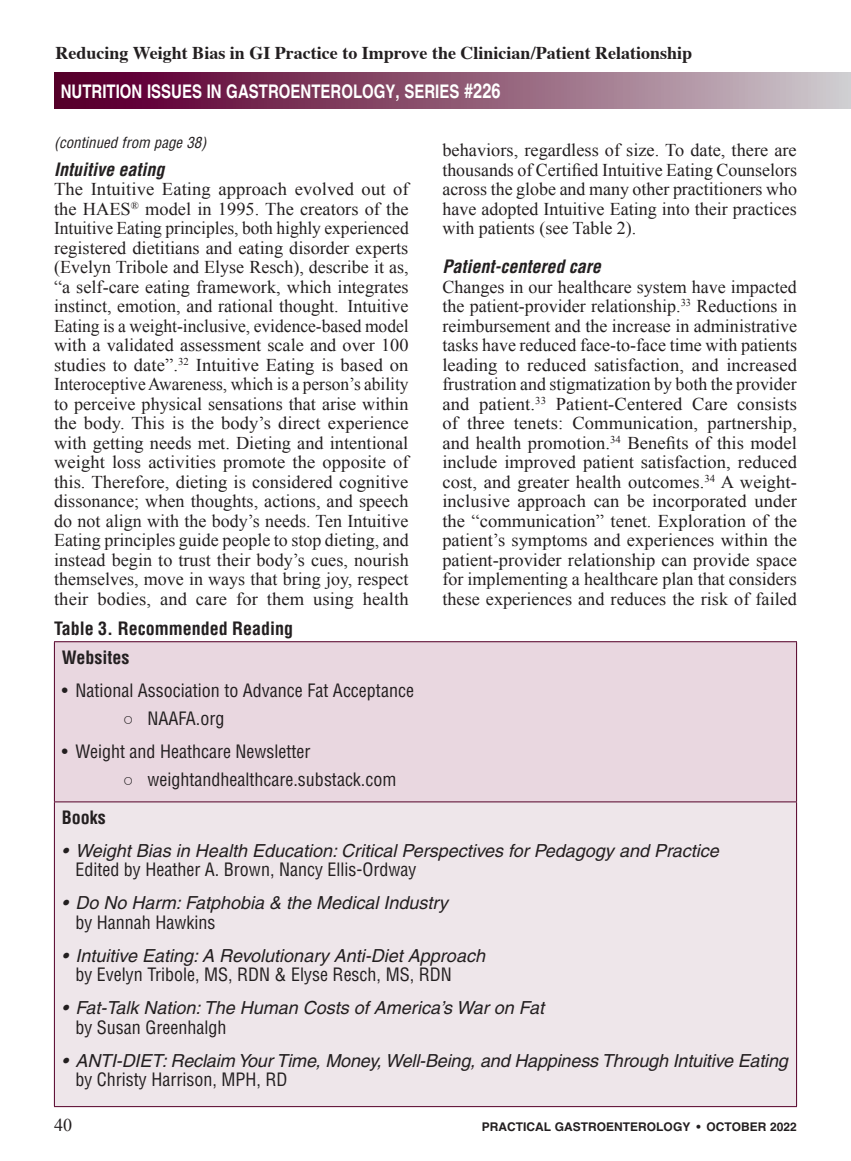
<style>
.page{position:relative;width:851px;height:1161px;background:#fff}
.page>*{position:absolute;margin:0;border:0;box-sizing:border-box;transform-origin:0 0}
.t1{font:700 18.75px "Helvetica";color:#fff;scale:.8 1}
.A_Body_Copy-1st_P{font:18px/19.5px "Times New Roman";color:#231f20;text-align:justify}
.t2{font:italic 18px/19.5px "Helvetica";color:#231f20}
.t3{font:condensed 18px "Helvetica";color:#231f20}
.t4{font:700 18px "Times";color:#231f20}
.A_table_header{font:700 condensed 18px "Helvetica";color:#231f20}
.Adrien_Subhead_Itali{font:italic 700 condensed 18px "Helvetica";color:#231f20}
.t5{font:italic condensed 15px "Helvetica";color:#231f20}
.t6{font:700 12px "Helvetica";color:#231f20}
.s1{font-size:20.7px}
.s2{font-family:"Times New Roman";font-stretch:normal}
.s3{font-style:normal;font-stretch:condensed}
</style>
<div class="page">
<div style="left:54px;top:73px;width:796px;height:36px;background:linear-gradient(to right,#540023,#ccc6c9)"></div>
<div style="left:54px;top:642px;width:742px;height:160px;background:#e9d7e0"></div>
<div style="left:54px;top:802px;width:742px;height:305px;background:#eee6ea"></div>
<hr style="left:54px;top:641px;width:742px;height:1px;background:#540028">
<hr style="left:54px;top:642px;width:1px;height:160px;background:#540028">
<hr style="left:796px;top:642px;width:1px;height:160px;background:#540028">
<hr style="left:54px;top:802px;width:742px;height:1px;background:#540028">
<hr style="left:54px;top:802px;width:1px;height:304px;background:#540028">
<hr style="left:796px;top:802px;width:1px;height:304px;background:#540028">
<hr style="left:54px;top:1106px;width:742px;height:1px;background:#540028">
<p class="t4" style="left:56px;top:35px;width:638px">Reducing Weight Bias in GI Practice to Improve the Clinician/Patient Relationship</p>
<p class="t1" style="left:61px;top:79px;width:551px">NUTRITION ISSUES IN GASTROENTEROLOGY, SERIES <span class="s1">#226</span></p>
<p class="t5" style="left:54px;top:133px;width:154px">(continued from page 38)</p>
<p class="A_Body_Copy-1st_P" style="left:442px;top:140px;width:356px">behaviors, regardless of size. To date, there are thousands of Certified Intuitive Eating Counselors across the globe and many other practitioners who have adopted Intuitive Eating into their practices with patients (see Table 2).</p>
<p class="Adrien_Subhead_Itali" style="left:442px;top:255px;width:160px">Patient-centered care</p>
<p class="A_Body_Copy-1st_P" style="left:442px;top:276px;width:356px">Changes in our healthcare system have impacted the patient-provider relationship.<sup>33</sup> Reductions in reimbursement and the increase in administrative tasks have reduced face-to-face time with patients leading to reduced satisfaction, and increased frustration and stigmatization by both the provider and patient.<sup>33</sup> Patient-Centered Care consists of three tenets: Communication, partnership, and health promotion.<sup>34</sup> Benefits of this model include improved patient satisfaction, reduced cost, and greater health outcomes.<sup>34</sup> A weight&shy;inclusive approach can be incorporated under the “communication” tenet. Exploration of the patient’s symptoms and experiences within the patient-provider relationship can provide space for implementing a healthcare plan that considers these experiences and reduces the risk of failed</p>
<p class="Adrien_Subhead_Itali" style="left:54px;top:158px;width:112px">Intuitive eating</p>
<p class="A_Body_Copy-1st_P" style="left:54px;top:179px;width:356px">The Intuitive Eating approach evolved out of the HAES<sup>®</sup> model in 1995. The creators of the Intuitive Eating principles, both highly experienced registered dietitians and eating disorder experts (Evelyn Tribole and Elyse Resch), describe it as, “a self-care eating framework, which integrates instinct, emotion, and rational thought. Intuitive Eating is a weight-inclusive, evidence-based model with a validated assessment scale and over 100 studies to date”.<sup>32</sup> Intuitive Eating is based on Interoceptive Awareness, which is a person’s ability to perceive physical sensations that arise within the body. This is the body’s direct experience with getting needs met. Dieting and intentional weight loss activities promote the opposite of this. Therefore, dieting is considered cognitive dissonance; when thoughts, actions, and speech do not align with the body’s needs. Ten Intuitive Eating principles guide people to stop dieting, and instead begin to trust their body’s cues, nourish themselves, move in ways that bring joy, respect their bodies, and care for them using health</p>
<p class="A_table_header" style="left:54px;top:618px;width:241px">Table 3. Recommended Reading</p>
<p class="A_table_header" style="left:62px;top:646px;width:69px">Websites</p>
<p class="t3" style="left:62px;top:679px;width:353px">• National Association to Advance Fat Acceptance</p>
<p class="t3" style="left:123px;top:707px;width:103px"><span class="s2">○</span> NAAFA.org</p>
<p class="t3" style="left:62px;top:740px;width:250px">• Weight and Heathcare Newsletter</p>
<p class="t3" style="left:123px;top:769px;width:275px"><span class="s2">○</span> weightandhealthcare.substack.com</p>
<p class="A_table_header" style="left:62px;top:806px;width:45px">Books</p>
<p class="t2" style="left:75px;top:841px;width:645px;text-indent:-14px">• Weight Bias in Health Education: Critical Perspectives for Pedagogy and Practice<br><span class="s3">Edited by Heather A. Brown, Nancy Ellis-Ordway</span></p>
<p class="t2" style="left:75px;top:893px;width:374px;text-indent:-14px">• Do No Harm: Fatphobia &amp; the Medical Industry <span class="s3">by Hannah Hawkins</span></p>
<p class="t2" style="left:75px;top:946px;width:411px;text-indent:-14px">• Intuitive Eating: A Revolutionary Anti-Diet Approach <span class="s3">by Evelyn Tribole, MS, RDN &amp; Elyse Resch, MS, RDN</span></p>
<p class="t2" style="left:75px;top:998px;width:470px;text-indent:-14px">• Fat-Talk Nation: The Human Costs of America’s War on Fat <span class="s3">by Susan Greenhalgh</span></p>
<p class="t2" style="left:75px;top:1051px;width:714px;text-indent:-14px">• ANTI-DIET: Reclaim Your Time, Money, Well-Being, and Happiness Through Intuitive Eating <span class="s3">by Christy Harrison, MPH, RD</span></p>
<p class="A_Body_Copy-1st_P" style="left:54px;top:1115px;width:19px">40</p>
<p class="t6" style="left:482px;top:1119px;width:316px">PRACTICAL GASTROENTEROLOGY • OCTOBER 2022</p>
</div>
